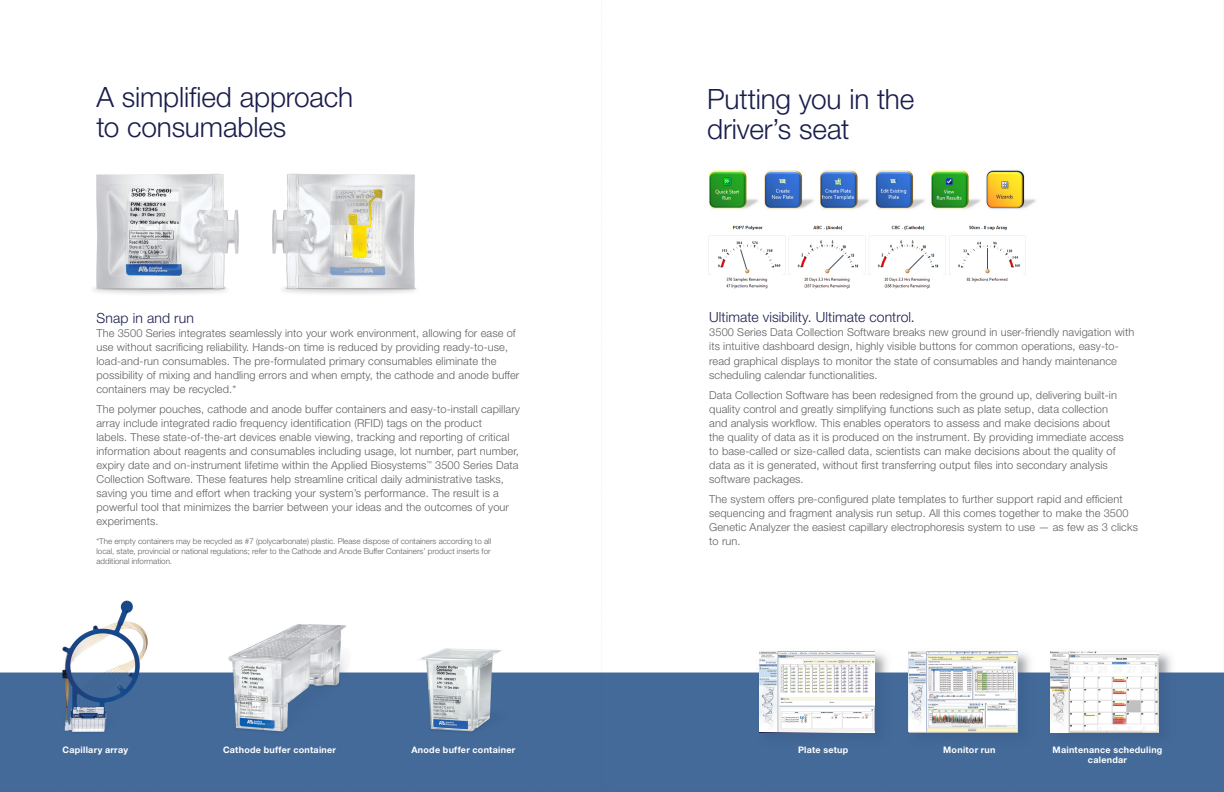
<style>
.page{position:relative;width:1224px;height:792px;background:#fff}
.page>*{position:absolute;margin:0;border:0;box-sizing:border-box;transform-origin:0 0}
.Section_head{font:300 28px/30px "Helvetica Neue LT Std";letter-spacing:-.005em;color:#1a1d4c}
.Secondary_header{font:300 14px "Helvetica Neue LT Std";letter-spacing:.01em;color:#1a1d4c}
.Body_Copy{font:300 11px/14px "Helvetica Neue LT Std";letter-spacing:.01em;color:#5f5f62}
.Body_Copy_Header{font:700 9px/10px "Helvetica Neue LT Std";letter-spacing:.03em;color:#fff;text-align:center}
.Body_Copy-2{font:300 8px/10px "Helvetica Neue LT Std";color:#5f5f62;text-align:justify}
</style>
<div class="page">
<img style="left:0;top:600px;width:1224px;height:192px">
<img style="left:94px;top:173px;width:323px;height:121px">
<img style="left:1050px;top:652px;width:109px;height:80px">
<img style="left:909px;top:652px;width:108px;height:79px">
<img style="left:759px;top:652px;width:116px;height:79px">
<img style="left:709px;top:170px;width:327px;height:39px">
<img style="left:708px;top:225px;width:318px;height:64px">
<p class="Section_head" style="left:96px;top:81px;width:258px">A simplified approach to consumables</p>
<p class="Secondary_header" style="left:96px;top:309px;width:99px">Snap in and run</p>
<p class="Body_Copy" style="left:96px;top:326px;width:424px">The 3500 Series integrates seamlessly into your work environment, allowing for ease of use without sacrificing reliability. Hands-on time is reduced by providing ready-to-use, load-and-run consumables. The pre-formulated primary consumables eliminate the possibility of mixing and handling errors and when empty, the cathode and anode buffer containers may be recycled.*</p>
<p class="Body_Copy" style="left:96px;top:402px;width:425px">The polymer pouches, cathode and anode buffer containers and easy-to-install capillary array include integrated radio frequency identification (RFID) tags on the product<br>labels. These state-of-the-art devices enable viewing, tracking and reporting of critical information about reagents and consumables including usage, lot number, part number, expiry date and on-instrument lifetime within the Applied Biosystems<sup>™</sup> 3500 Series Data Collection Software. These features help streamline critical daily administrative tasks, saving you time and effort when tracking your system’s performance. The result is a powerful tool that minimizes the barrier between your ideas and the outcomes of your experiments.</p>
<p class="Body_Copy-2" style="left:96px;top:536px;width:396px">*The empty containers may be recycled as #7 (polycarbonate) plastic. Please dispose of containers according to all local, state, provincial or national regulations; refer to the Cathode and Anode Buffer Containers’ product inserts for additional information.</p>
<p class="Body_Copy_Header" style="left:62px;top:745px;width:67px">Capillary array</p>
<p class="Body_Copy_Header" style="left:223px;top:745px;width:115px">Cathode buffer container</p>
<p class="Body_Copy_Header" style="left:412px;top:745px;width:105px">Anode buffer container</p>
<p class="Section_head" style="left:707px;top:84px;width:209px">Putting you in the driver’s seat</p>
<p class="Secondary_header" style="left:709px;top:309px;width:207px">Ultimate visibility. Ultimate control.</p>
<p class="Body_Copy" style="left:709px;top:325px;width:427px">3500 Series Data Collection Software breaks new ground in user-friendly navigation with its intuitive dashboard design, highly visible buttons for common operations, easy-to&shy;read graphical displays to monitor the state of consumables and handy maintenance scheduling calendar functionalities.</p>
<p class="Body_Copy" style="left:709px;top:387px;width:416px">Data Collection Software has been redesigned from the ground up, delivering built-in quality control and greatly simplifying functions such as plate setup, data collection and analysis workflow. This enables operators to assess and make decisions about the quality of data as it is produced on the instrument. By providing immediate access to base-called or size-called data, scientists can make decisions about the quality of data as it is generated, without first transferring output files into secondary analysis software packages.</p>
<p class="Body_Copy" style="left:709px;top:491px;width:430px">The system offers pre-configured plate templates to further support rapid and efficient sequencing and fragment analysis run setup. All this comes together to make the 3500<br>Genetic Analyzer the easiest capillary electrophoresis system to use — as few as 3 clicks to run.</p>
<p class="Body_Copy_Header" style="left:798px;top:745px;width:52px">Plate setup</p>
<p class="Body_Copy_Header" style="left:943px;top:745px;width:54px">Monitor run</p>
<p class="Body_Copy_Header" style="left:1053px;top:745px;width:111px">Maintenance scheduling calendar</p>
</div>
